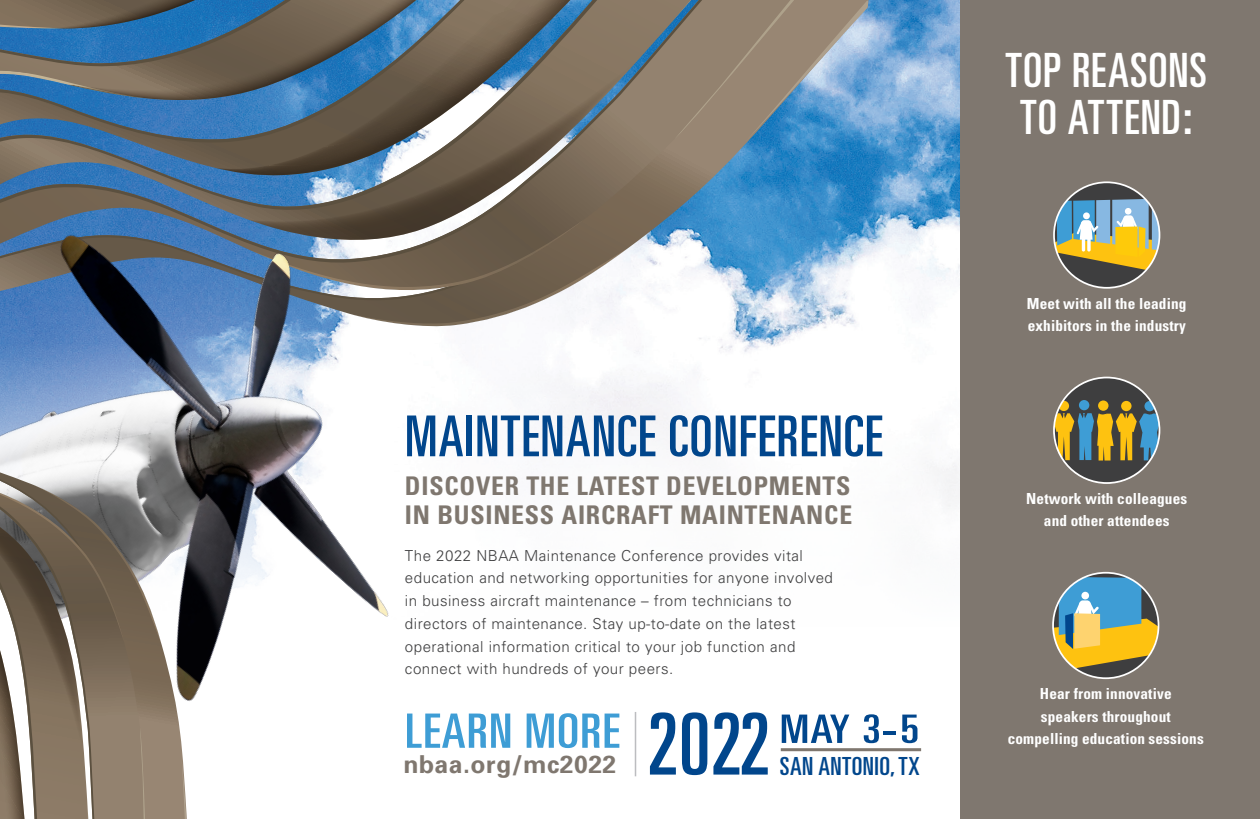
<style>
.page{position:relative;width:1260px;height:819px;background:#fff}
.page>*{position:absolute;margin:0;border:0;box-sizing:border-box;transform-origin:0 0}
.t1{font:ultra-condensed 85.4px "Univers";color:#01468c}
.t2{font:ultra-condensed 56.52px "Univers";letter-spacing:.02em;color:#01468c}
.t3{font:ultra-condensed 47.43px "Univers";letter-spacing:.02em;color:#3e9dd5;scale:1.15 1}
.t4{font:ultra-condensed 47.25px/47.1px "Univers";letter-spacing:.02em;color:#fff;text-align:center}
.t5{font:ultra-condensed 39.38px "Univers";color:#01468c;scale:1.3 1}
.t6{font:700 condensed 25.72px/28.7px "Univers";letter-spacing:.03em;color:#7f776f}
.t7{font:ultra-condensed 25.03px "Univers";letter-spacing:.02em;color:#01468c;scale:1.05 1}
.t8{font:700 24.68px "Univers";letter-spacing:.02em;color:#7f776f}
.Body__bold{font:700 condensed 15.22px/22.1px "Univers";letter-spacing:.01em;color:#fff;text-align:center}
.t9{font:300 15.05px/22.8px "Univers";letter-spacing:.03em;color:#3e3e3f}
</style>
<div class="page">
<img style="left:699px;top:0;width:261px;height:344px">
<div style="left:960px;top:0;width:300px;height:819px;background:#7f776f"></div>
<div style="left:1054px;top:182px;width:106px;height:106px;background:#3e3e3f;border-radius:50%"></div>
<svg style="left:1054px;top:199px;width:105px;height:73px"></svg>
<div style="left:1053px;top:181px;width:107px;height:108px;border:2px solid #fff;border-radius:50%"></div>
<div style="left:1054px;top:378px;width:105px;height:105px;background:#3e3e3f;border-radius:50%"></div>
<div style="left:1079px;top:400px;width:10px;height:10px;background:#3e9dd5;border-radius:50%"></div>
<svg style="left:1059px;top:401px;width:10px;height:10px"></svg>
<div style="left:1121px;top:401px;width:11px;height:10px;background:#fec210;border-radius:50%"></div>
<svg style="left:1144px;top:401px;width:11px;height:10px"></svg>
<div style="left:1098px;top:400px;width:11px;height:11px;background:#fec210;border-radius:50%"></div>
<svg style="left:1054px;top:413px;width:105px;height:48px"></svg>
<div style="left:1053px;top:377px;width:107px;height:107px;border:2px solid #fff;border-radius:50%"></div>
<svg style="left:1053px;top:577px;width:106px;height:97px;background:#949e78"></svg>
<div style="left:1052px;top:572px;width:107px;height:107px;border:2px solid #fff;border-radius:50%"></div>
<hr style="left:781px;top:748px;width:140px;height:3px;background:#7f776f">
<hr style="left:635px;top:712px;width:1px;height:64px;background:#bcbdc0">
<svg style="left:0;top:0;width:869px;height:329px;background:#7c8e99"></svg>
<img style="left:0;top:56px;width:551px;height:645px">
<svg style="left:162px;top:472px;width:25px;height:347px"></svg>
<svg style="left:181px;top:757px;width:6px;height:62px"></svg>
<svg style="left:0;top:448px;width:162px;height:371px;background:#8d8275"></svg>
<p class="t2" style="left:405px;top:404px;width:479px">MAINTENANCE CONFERENCE</p>
<p class="t6" style="left:405px;top:471px;width:449px">DISCOVER THE LATEST DEVELOPMENTS<br>IN BUSINESS AIRCRAFT MAINTENANCE</p>
<p class="t9" style="left:405px;top:544px;width:430px">The 2022 NBAA Maintenance Conference provides vital education and networking opportunities for anyone involved in business aircraft maintenance – from technicians to directors of maintenance. Stay up-to-date on the latest operational information critical to your job function and connect with hundreds of your peers.</p>
<p class="t3" style="left:405px;top:704px;width:188px">LEARN MORE</p>
<p class="t8" style="left:403px;top:749px;width:214px">nbaa.org/mc2022</p>
<p class="t1" style="left:647px;top:696px;width:125px">2022</p>
<p class="t5" style="left:780px;top:707px;width:109px">MAY 3-5</p>
<p class="t7" style="left:780px;top:751px;width:135px">SAN ANTONIO, TX</p>
<p class="t4" style="left:1006px;top:46px;width:203px">TOP REASONS<br>TO ATTEND:</p>
<p class="Body__bold" style="left:1027px;top:293px;width:161px;text-align:left">Meet with all the leading exhibitors in the industry</p>
<p class="Body__bold" style="left:1026px;top:488px;width:163px">Network with colleagues and other attendees</p>
<p class="Body__bold" style="left:1008px;top:683px;width:198px">Hear from innovative<br>speakers throughout compelling education sessions</p>
</div>
